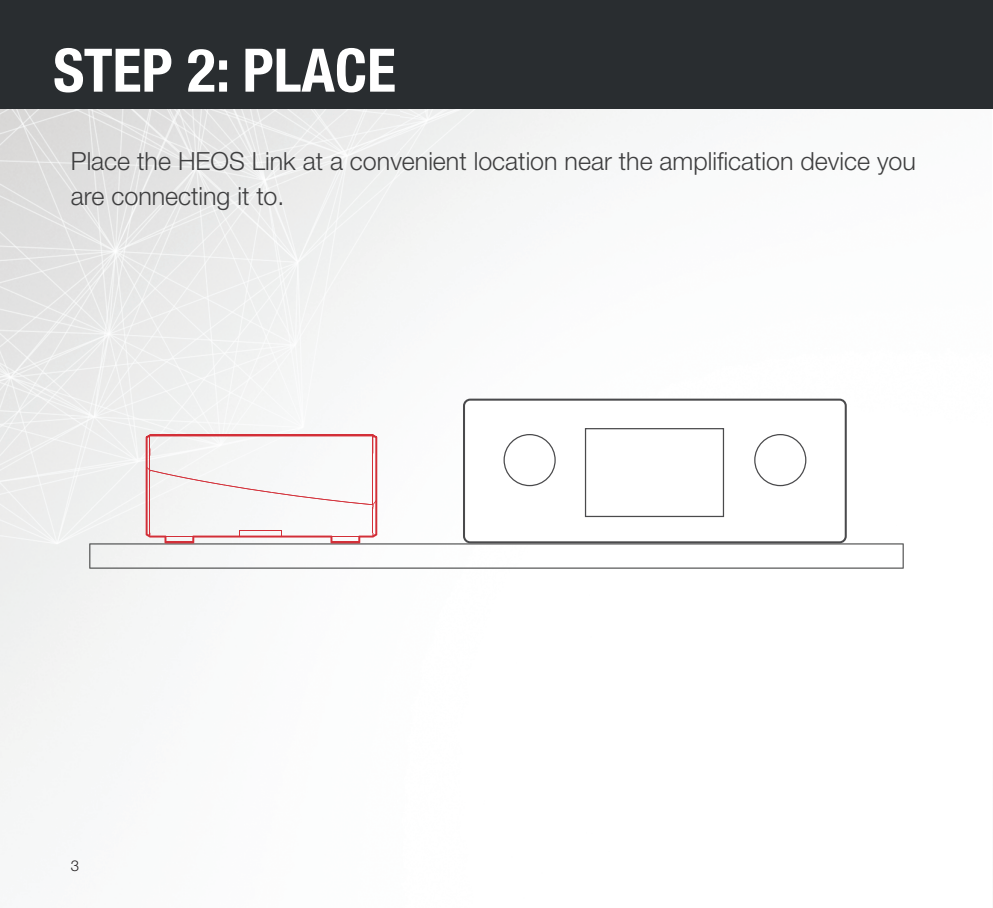
<style>
.page{position:relative;width:993px;height:908px;background:#fff}
.page>*{position:absolute;margin:0;border:0;box-sizing:border-box;transform-origin:0 0}
.t1{font:700 condensed 60px "Helvetica Neue LTW1 G";color:#fff}
.t2{font:300 25px/35px "Helvetica Neue LTW1 G";color:#3e3e3f}
.t3{font:300 15px "Helvetica Neue LTW1 G";color:#231f20}
</style>
<div class="page">
<img style="left:0;top:2px;width:993px;height:805px">
<div style="left:0;top:0;width:992px;height:109px;background:#292d30"></div>
<div style="left:464px;top:399px;width:381px;height:143px;background:#fff;border-radius:6px"></div>
<div style="left:463px;top:398px;width:383px;height:145px;border:2px solid #4a4a4c;border-radius:6px"></div>
<svg style="left:89px;top:427px;width:814px;height:141px"></svg>
<h1 class="t1" style="left:53px;top:34px;width:344px">STEP 2: PLACE</h1>
<p class="t2" style="left:71px;top:144px;width:846px">Place the HEOS Link at a convenient location near the amplification device you are connecting it to.</p>
<p class="t3" style="left:71px;top:856px;width:10px">3</p>
</div>
